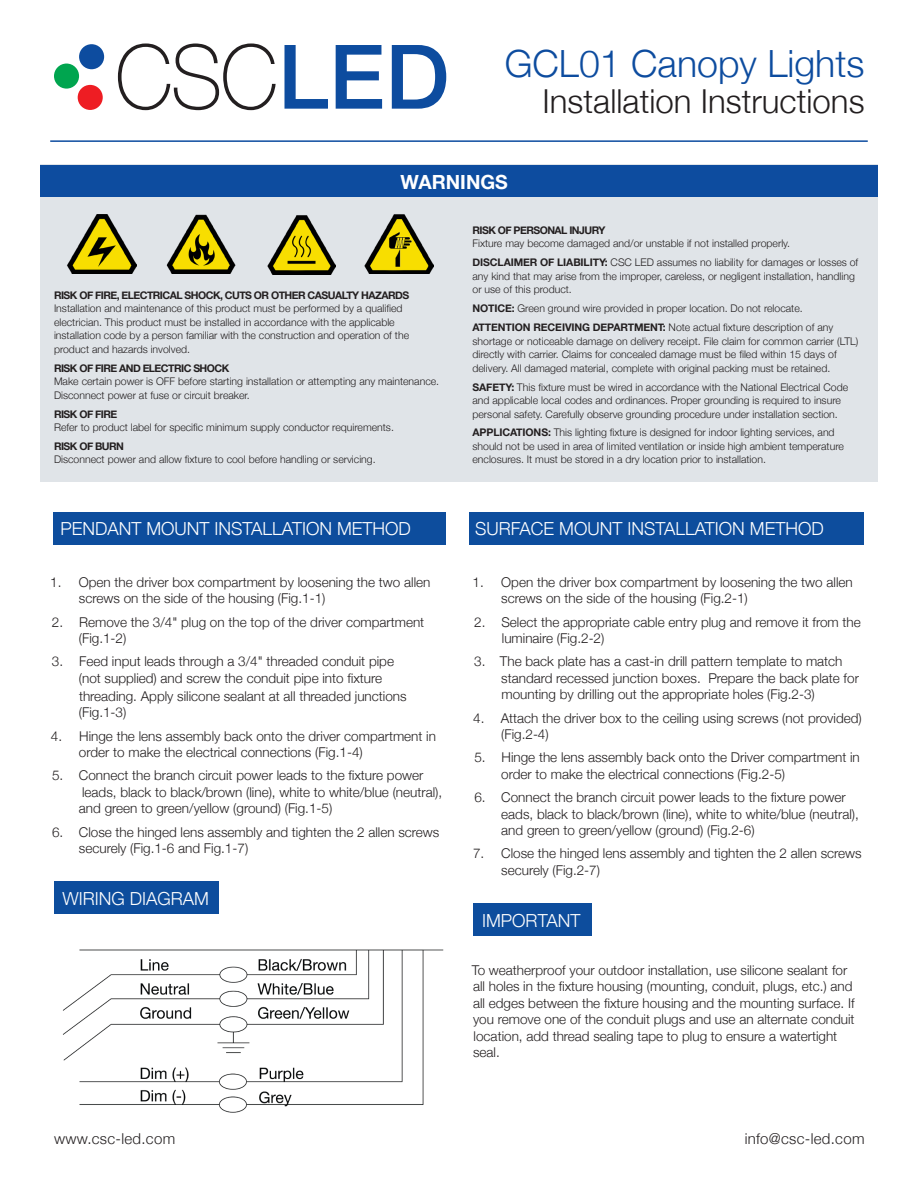
<style>
.page{position:relative;width:918px;height:1188px;background:#fff}
.page>*{position:absolute;margin:0;border:0;box-sizing:border-box;transform-origin:0 0}
.t1{font:300 37.5px "Helvetica Neue";color:#0d4c9f}
.t2{font:300 33px "Helvetica Neue";color:#231f20}
.t3{font:700 19.5px "Helvetica Neue";color:#fff}
.t4{font:300 18px "Helvetica Neue";color:#fff}
.t5{font:300 15px "Helvetica Neue";letter-spacing:.02em;color:#231f20}
.t6{font:300 13.5px/16.5px "Helvetica Neue";color:#231f20}
.t7{font:300 10.5px/13.5px "Helvetica Neue";color:#231f20}
.t8{font:700 10.5px "Helvetica Neue";letter-spacing:-.05em;color:#231f20}
.s1{font-weight:700}
</style>
<div class="page">
<svg style="left:118px;top:44px;width:158px;height:66px"></svg>
<svg style="left:285px;top:45px;width:43px;height:64px"></svg>
<svg style="left:336px;top:45px;width:46px;height:64px"></svg>
<svg style="left:392px;top:45px;width:54px;height:64px"></svg>
<div style="left:54px;top:64px;width:25px;height:25px;background:#00a54f;border-radius:50%"></div>
<div style="left:78px;top:85px;width:25px;height:25px;background:#ee1d23;border-radius:50%"></div>
<div style="left:79px;top:44px;width:25px;height:25px;background:#0d4c9f;border-radius:50%"></div>
<hr style="left:50px;top:140px;width:818px;height:2px;background:#0d4c9f">
<div style="left:53px;top:512px;width:393px;height:32px;background:#0d4d9d"></div>
<div style="left:469px;top:512px;width:395px;height:32px;background:#0d4d9d"></div>
<div style="left:40px;top:165px;width:838px;height:317px;background:#e0e4e8"></div>
<div style="left:40px;top:165px;width:838px;height:32px;background:#0d4c9f"></div>
<img style="left:67px;top:215px;width:69px;height:59px">
<img style="left:364px;top:214px;width:70px;height:60px">
<img style="left:166px;top:215px;width:70px;height:59px">
<img style="left:267px;top:215px;width:69px;height:60px">
<div style="left:55px;top:881px;width:164px;height:33px;background:#0d4d9d"></div>
<img style="left:62px;top:949px;width:382px;height:164px">
<div style="left:473px;top:903px;width:118px;height:33px;background:#0d4d9d"></div>
<p class="t1" style="left:505px;top:33px;width:361px">GCL01 Canopy Lights</p>
<p class="t2" style="left:543px;top:74px;width:324px">Installation Instructions</p>
<p class="t3" style="left:400px;top:166px;width:109px">WARNINGS</p>
<p class="t8" style="left:54px;top:287px;width:357px">RISK OF FIRE, ELECTRICAL SHOCK, CUTS OR OTHER CASUALTY HAZARDS</p>
<p class="t7" style="left:54px;top:301px;width:357px">Installation and maintenance of this product must be performed by a qualified electrician. This product must be installed in accordance with the applicable installation code by a person familiar with the construction and operation of the product and hazards involved.</p>
<p class="t8" style="left:54px;top:360px;width:177px">RISK OF FIRE AND ELECTRIC SHOCK</p>
<p class="t7" style="left:54px;top:374px;width:387px">Make certain power is OFF before starting installation or attempting any maintenance.<br>Disconnect power at fuse or circuit breaker.</p>
<p class="t8" style="left:54px;top:406px;width:65px">RISK OF FIRE</p>
<p class="t7" style="left:54px;top:420px;width:341px">Refer to product label for specific minimum supply conductor requirements.</p>
<p class="t8" style="left:54px;top:438px;width:72px">RISK OF BURN</p>
<p class="t7" style="left:54px;top:452px;width:323px">Disconnect power and allow fixture to cool before handling or servicing.</p>
<p class="t7" style="left:472px;top:223px;width:319px"><span class="s1">RISK OF PERSONAL INJURY<br></span>Fixture may become damaged and/or unstable if not installed properly.</p>
<p class="t7" style="left:472px;top:255px;width:387px"><span class="s1">DISCLAIMER OF LIABILITY:</span> CSC LED assumes no liability for damages or losses of any kind that may arise from the improper, careless, or negligent installation, handling or use of this product.</p>
<p class="t7" style="left:472px;top:301px;width:332px"><span class="s1">NOTICE:</span> Green ground wire provided in proper location. Do not relocate.</p>
<p class="t7" style="left:472px;top:320px;width:387px"><span class="s1">ATTENTION RECEIVING DEPARTMENT:</span> Note actual fixture description of any shortage or noticeable damage on delivery receipt. File claim for common carrier (LTL) directly with carrier. Claims for concealed damage must be filed within 15 days of delivery. All damaged material, complete with original packing must be retained.</p>
<p class="t7" style="left:472px;top:379px;width:377px"><span class="s1">SAFETY:</span> This fixture must be wired in accordance with the National Electrical Code and applicable local codes and ordinances. Proper grounding is required to insure personal safety. Carefully observe grounding procedure under installation section.</p>
<p class="t7" style="left:472px;top:425px;width:373px"><span class="s1">APPLICATIONS:</span> This lighting fixture is designed for indoor lighting services, and should not be used in area of limited ventilation or inside high ambient temperature enclosures. It must be stored in a dry location prior to installation.</p>
<p class="t4" style="left:60px;top:515px;width:352px">PENDANT MOUNT INSTALLATION METHOD</p>
<p class="t4" style="left:475px;top:515px;width:350px">SURFACE MOUNT INSTALLATION METHOD</p>
<p class="t6" style="left:79px;top:573px;width:353px;text-indent:-29px">1. Open the driver box compartment by loosening the two allen screws on the side of the housing (Fig.1-1)</p>
<p class="t6" style="left:79px;top:613px;width:347px;text-indent:-27px">2. Remove the 3/4" plug on the top of the driver compartment (Fig.1-2)</p>
<p class="t6" style="left:79px;top:652px;width:317px;text-indent:-27px">3. Feed input leads through a 3/4" threaded conduit pipe (not supplied) and screw the conduit pipe into fixture</p>
<p class="t6" style="left:79px;top:687px;width:329px">threading. Apply silicone sealant at all threaded junctions (Fig.1-3)</p>
<p class="t6" style="left:79px;top:727px;width:359px;text-indent:-28px">4. Hinge the lens assembly back onto the driver compartment in order to make the electrical connections (Fig.1-4)</p>
<p class="t6" style="left:79px;top:766px;width:365px;text-indent:-27px">5. Connect the branch circuit power leads to the fixture power leads, black to black/brown (line), white to white/blue (neutral), and green to green/yellow (ground) (Fig.1-5)</p>
<p class="t6" style="left:79px;top:823px;width:362px;text-indent:-27px">6. Close the hinged lens assembly and tighten the 2 allen screws securely (Fig.1-6 and Fig.1-7)</p>
<p class="t4" style="left:62px;top:884px;width:148px">WIRING DIAGRAM</p>
<p class="t6" style="left:501px;top:573px;width:353px;text-indent:-29px">1. Open the driver box compartment by loosening the two allen screws on the side of the housing (Fig.2-1)</p>
<p class="t6" style="left:502px;top:613px;width:360px;text-indent:-28px">2. Select the appropriate cable entry plug and remove it from the luminaire (Fig.2-2)</p>
<p class="t6" style="left:501px;top:652px;width:359px;text-indent:-27px">3. The back plate has a cast-in drill pattern template to match standard recessed junction boxes. Prepare the back plate for mounting by drilling out the appropriate holes (Fig.2-3)</p>
<p class="t6" style="left:501px;top:709px;width:362px;text-indent:-28px">4. Attach the driver box to the ceiling using screws (not provided) (Fig.2-4)</p>
<p class="t6" style="left:501px;top:748px;width:360px;text-indent:-27px">5. Hinge the lens assembly back onto the Driver compartment in order to make the electrical connections (Fig.2-5)</p>
<p class="t6" style="left:501px;top:788px;width:359px;text-indent:-27px">6. Connect the branch circuit power leads to the fixture power eads, black to black/brown (line), white to white/blue (neutral), and green to green/yellow (ground) (Fig.2-6)</p>
<p class="t6" style="left:501px;top:844px;width:362px;text-indent:-28px">7. Close the hinged lens assembly and tighten the 2 allen screws securely (Fig.2-7)</p>
<p class="t4" style="left:482px;top:906px;width:100px">IMPORTANT</p>
<p class="t6" style="left:472px;top:961px;width:384px">To weatherproof your outdoor installation, use silicone sealant for all holes in the fixture housing (mounting, conduit, plugs, etc.) and all edges between the fixture housing and the mounting surface. If you remove one of the conduit plugs and use an alternate conduit location, add thread sealing tape to plug to ensure a watertight seal.</p>
<p class="t5" style="left:54px;top:1127px;width:123px">www.csc-led.com</p>
<p class="t5" style="left:745px;top:1127px;width:121px">info@csc-led.com</p>
</div>
